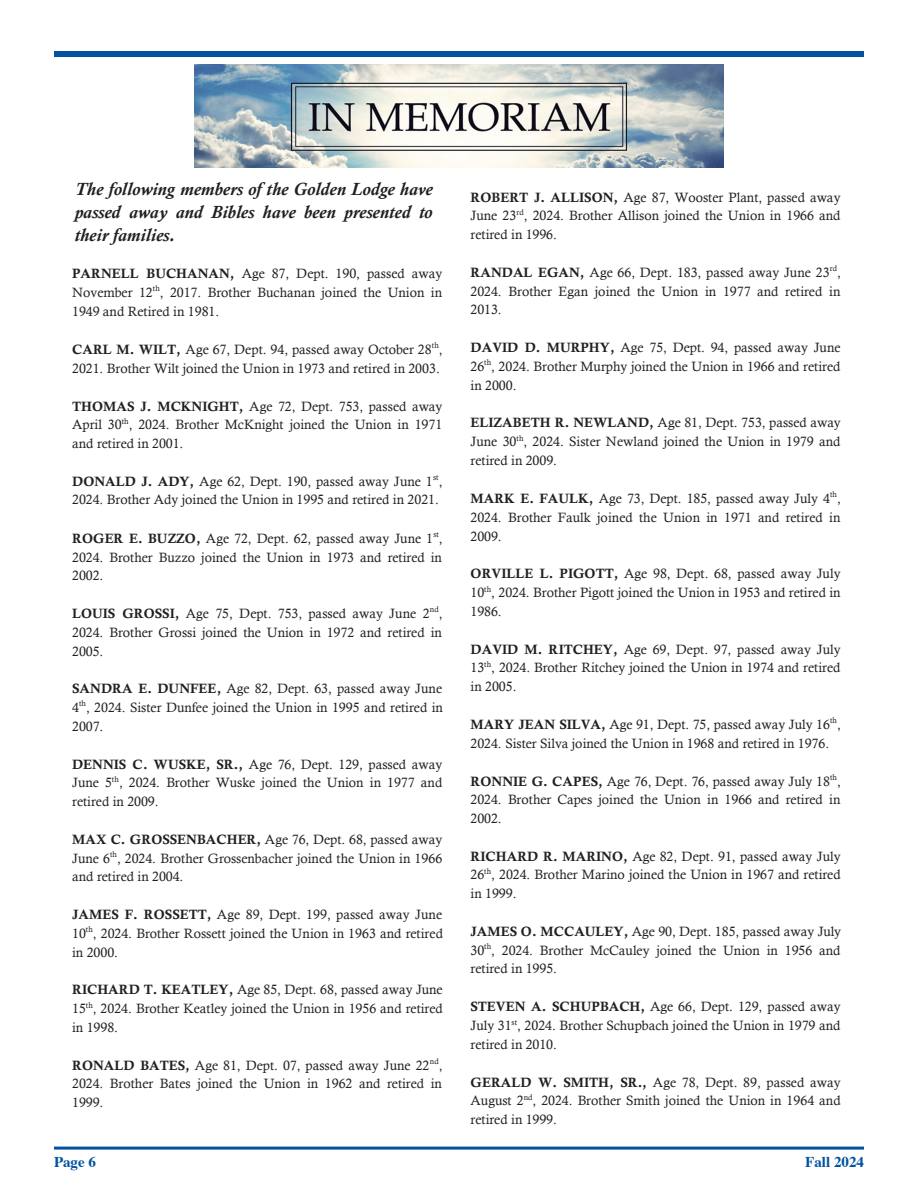
<style>
.page{position:relative;width:918px;height:1188px;background:#fff}
.page>*{position:absolute;margin:0;border:0;box-sizing:border-box;transform-origin:0 0}
.t1{font:italic 700 18px/23.2px "Calisto";color:#231f20;text-align:justify}
.t2{font:700 15px "Times";color:#0153a0}
.t3{font:13.5px/18.8px "Calisto";color:#231f20;text-align:justify}
.s1{font-family:"Calis MT Bol"}
</style>
<div class="page">
<hr style="left:54px;top:1147px;width:810px;height:3px;background:#0153a0">
<div style="left:54px;top:51px;width:810px;height:6px;background:#0153a0"></div>
<img style="left:194px;top:65px;width:530px;height:102px">
<h1 class="t1" style="left:75px;top:177px;width:359px">The following members of the Golden Lodge have passed away and Bibles have been presented to their families.</h1>
<p class="t3" style="left:72px;top:264px;width:372px"><span class="s1">PARNELL BUCHANAN,</span> Age 87, Dept. 190, passed away November 12<sup>th</sup>, 2017. Brother Buchanan joined the Union in 1949 and Retired in 1981.</p>
<p class="t3" style="left:72px;top:340px;width:372px"><span class="s1">CARL M. WILT,</span> Age 67, Dept. 94, passed away October 28<sup>th</sup>,<br>2021. Brother Wilt joined the Union in 1973 and retired in 2003.</p>
<p class="t3" style="left:72px;top:396px;width:372px"><span class="s1">THOMAS J. MCKNIGHT,</span> Age 72, Dept. 753, passed away April 30<sup>th</sup>, 2024. Brother McKnight joined the Union in 1971 and retired in 2001.</p>
<p class="t3" style="left:72px;top:472px;width:372px"><span class="s1">DONALD J. ADY,</span> Age 62, Dept. 190, passed away June 1<sup>st</sup>,<br>2024. Brother Ady joined the Union in 1995 and retired in 2021.</p>
<p class="t3" style="left:72px;top:529px;width:372px"><span class="s1">ROGER E. BUZZO,</span> Age 72, Dept. 62, passed away June 1<sup>st</sup>, 2024. Brother Buzzo joined the Union in 1973 and retired in 2002.</p>
<p class="t3" style="left:72px;top:604px;width:372px"><span class="s1">LOUIS GROSSI,</span> Age 75, Dept. 753, passed away June 2<sup>nd</sup>, 2024. Brother Grossi joined the Union in 1972 and retired in 2005.</p>
<p class="t3" style="left:72px;top:679px;width:372px"><span class="s1">SANDRA E. DUNFEE,</span> Age 82, Dept. 63, passed away June 4<sup>th</sup>, 2024. Sister Dunfee joined the Union in 1995 and retired in 2007.</p>
<p class="t3" style="left:72px;top:754px;width:372px"><span class="s1">DENNIS C. WUSKE, SR.,</span> Age 76, Dept. 129, passed away June 5<sup>th</sup>, 2024. Brother Wuske joined the Union in 1977 and retired in 2009.</p>
<p class="t3" style="left:72px;top:830px;width:372px"><span class="s1">MAX C. GROSSENBACHER,</span> Age 76, Dept. 68, passed away June 6<sup>th</sup>, 2024. Brother Grossenbacher joined the Union in 1966 and retired in 2004.</p>
<p class="t3" style="left:72px;top:905px;width:372px"><span class="s1">JAMES F. ROSSETT,</span> Age 89, Dept. 199, passed away June 10<sup>th</sup>, 2024. Brother Rossett joined the Union in 1963 and retired in 2000.</p>
<p class="t3" style="left:72px;top:980px;width:372px"><span class="s1">RICHARD T. KEATLEY,</span> Age 85, Dept. 68, passed away June 15<sup>th</sup>, 2024. Brother Keatley joined the Union in 1956 and retired in 1998.</p>
<p class="t3" style="left:72px;top:1056px;width:372px"><span class="s1">RONALD BATES,</span> Age 81, Dept. 07, passed away June 22<sup>nd</sup>, 2024. Brother Bates joined the Union in 1962 and retired in 1999.</p>
<p class="t3" style="left:471px;top:187px;width:372px"><span class="s1">ROBERT J. ALLISON,</span> Age 87, Wooster Plant, passed away June 23<sup>rd</sup>, 2024. Brother Allison joined the Union in 1966 and retired in 1996.</p>
<p class="t3" style="left:471px;top:263px;width:372px"><span class="s1">RANDAL EGAN,</span> Age 66, Dept. 183, passed away June 23<sup>rd</sup>, 2024. Brother Egan joined the Union in 1977 and retired in 2013.</p>
<p class="t3" style="left:471px;top:338px;width:372px"><span class="s1">DAVID D. MURPHY,</span> Age 75, Dept. 94, passed away June 26<sup>th</sup>, 2024. Brother Murphy joined the Union in 1966 and retired in 2000.</p>
<p class="t3" style="left:471px;top:413px;width:372px"><span class="s1">ELIZABETH R. NEWLAND,</span> Age 81, Dept. 753, passed away June 30<sup>th</sup>, 2024. Sister Newland joined the Union in 1979 and retired in 2009.</p>
<p class="t3" style="left:471px;top:489px;width:372px"><span class="s1">MARK E. FAULK,</span> Age 73, Dept. 185, passed away July 4<sup>th</sup>, 2024. Brother Faulk joined the Union in 1971 and retired in 2009.</p>
<p class="t3" style="left:471px;top:564px;width:372px"><span class="s1">ORVILLE L. PIGOTT,</span> Age 98, Dept. 68, passed away July 10<sup>th</sup>, 2024. Brother Pigott joined the Union in 1953 and retired in 1986.</p>
<p class="t3" style="left:471px;top:639px;width:372px"><span class="s1">DAVID M. RITCHEY,</span> Age 69, Dept. 97, passed away July 13<sup>th</sup>, 2024. Brother Ritchey joined the Union in 1974 and retired in 2005.</p>
<p class="t3" style="left:471px;top:715px;width:372px"><span class="s1">MARY JEAN SILVA,</span> Age 91, Dept. 75, passed away July 16<sup>th</sup>,<br>2024. Sister Silva joined the Union in 1968 and retired in 1976.</p>
<p class="t3" style="left:471px;top:771px;width:372px"><span class="s1">RONNIE G. CAPES,</span> Age 76, Dept. 76, passed away July 18<sup>th</sup>, 2024. Brother Capes joined the Union in 1966 and retired in 2002.</p>
<p class="t3" style="left:471px;top:847px;width:372px"><span class="s1">RICHARD R. MARINO,</span> Age 82, Dept. 91, passed away July 26<sup>th</sup>, 2024. Brother Marino joined the Union in 1967 and retired in 1999.</p>
<p class="t3" style="left:471px;top:922px;width:372px"><span class="s1">JAMES O. MCCAULEY,</span> Age 90, Dept. 185, passed away July 30<sup>th</sup>, 2024. Brother McCauley joined the Union in 1956 and retired in 1995.</p>
<p class="t3" style="left:471px;top:997px;width:372px"><span class="s1">STEVEN A. SCHUPBACH,</span> Age 66, Dept. 129, passed away July 31<sup>st</sup>, 2024. Brother Schupbach joined the Union in 1979 and retired in 2010.</p>
<p class="t3" style="left:471px;top:1072px;width:372px"><span class="s1">GERALD W. SMITH, SR.,</span> Age 78, Dept. 89, passed away August 2<sup>nd</sup>, 2024. Brother Smith joined the Union in 1964 and retired in 1999.</p>
<p class="t2" style="left:54px;top:1148px;width:44px">Page 6</p>
<p class="t2" style="left:805px;top:1148px;width:60px">Fall 2024</p>
</div>
